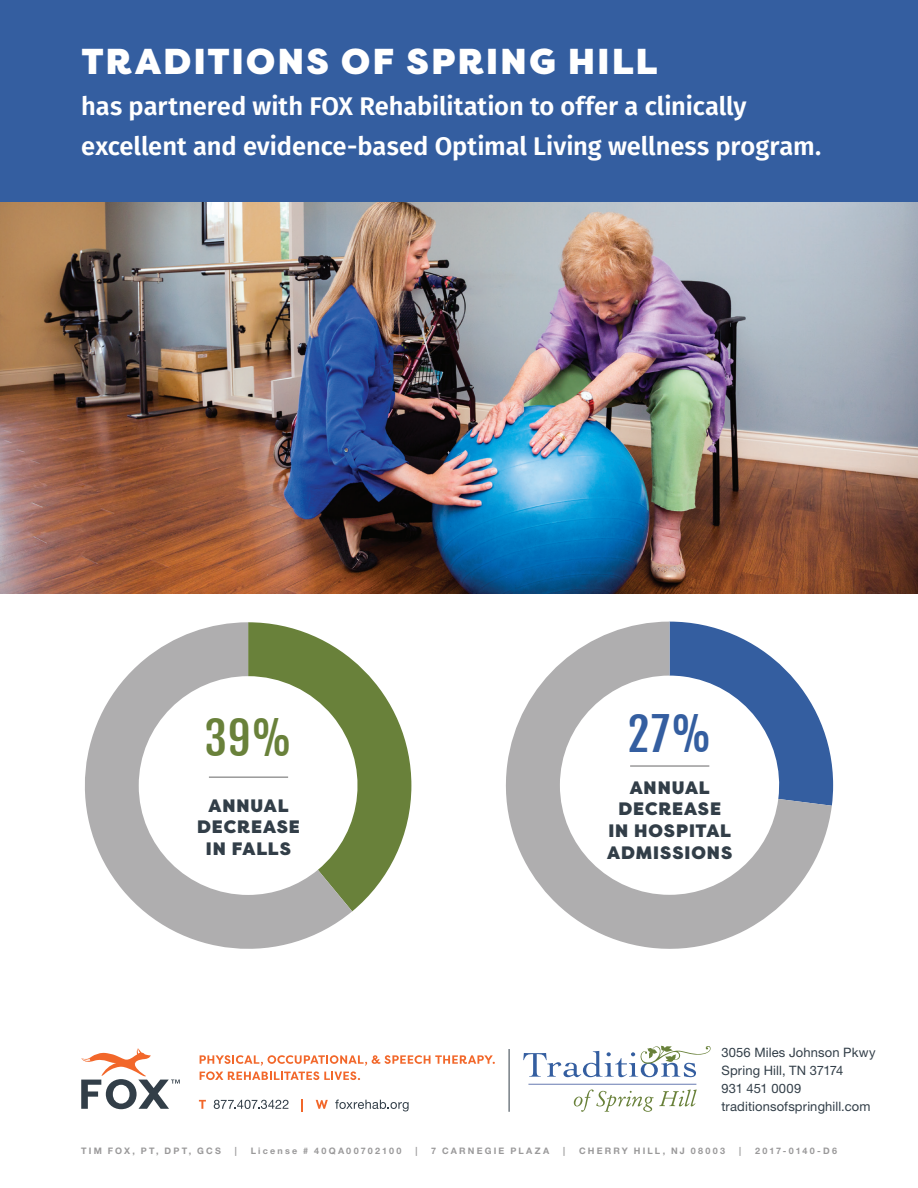
<style>
.page{position:relative;width:918px;height:1188px;background:#fff}
.page>*{position:absolute;margin:0;border:0;box-sizing:border-box;transform-origin:0 0}
.t1{font:45px "Fjalla One";color:#69813a}
.t2{font:45px "Fjalla One";color:#345ea0}
.t3{font:900 36px "Filson Pro";letter-spacing:.07em;color:#fff}
.t4{font:600 25.5px/40.5px "Fira Sans";letter-spacing:-.005em;color:#fff}
.t5{font:900 18px/21.6px "Filson Pro";letter-spacing:.05em;color:#323e48;text-align:center}
.t6{font:12.9px/17.9px "Helvetica Neue LT Std";letter-spacing:.01em;color:#323e48}
.t7{font:700 9px "Helvetica Neue LT Std";letter-spacing:.245em;color:#9a999a}
</style>
<div class="page">
<div style="left:0;top:0;width:918px;height:202px;background:#345ea0"></div>
<img style="left:0;top:202px;width:918px;height:392px">
<svg style="left:352px;top:659px;width:59px;height:252px;fill:#69813a"></svg>
<svg style="left:85px;top:622px;width:267px;height:327px"></svg>
<hr style="left:209px;top:776px;width:79px;height:2px;background:#9a999a">
<svg style="left:506px;top:622px;width:326px;height:327px"></svg>
<hr style="left:630px;top:765px;width:79px;height:2px;background:#9a999a">
<hr style="left:509px;top:1049px;width:1px;height:63px;background:#323e48">
<svg style="left:81px;top:1048px;width:99px;height:61px"></svg>
<svg style="left:200px;top:1055px;width:295px;height:25px"></svg>
<svg style="left:199px;top:1100px;width:7px;height:9px"></svg>
<svg style="left:214px;top:1100px;width:75px;height:9px"></svg>
<svg style="left:302px;top:1099px;width:1px;height:13px"></svg>
<svg style="left:316px;top:1100px;width:12px;height:9px"></svg>
<svg style="left:335px;top:1100px;width:74px;height:11px"></svg>
<hr style="left:528px;top:1084px;width:168px;height:1px;background:#6679b1">
<svg style="left:523px;top:1046px;width:188px;height:31px"></svg>
<svg style="left:574px;top:1090px;width:123px;height:22px"></svg>
<h2 class="t3" style="left:82px;top:39px;width:577px">TRADITIONS OF SPRING HILL</h2>
<p class="t4" style="left:81px;top:86px;width:741px">has partnered with FOX Rehabilitation to offer a clinically excellent and evidence-based Optimal Living wellness program.</p>
<h1 class="t1" style="left:205px;top:711px;width:89px">39%</h1>
<p class="t5" style="left:197px;top:795px;width:104px">ANNUAL<br>DECREASE<br>IN FALLS</p>
<h1 class="t2" style="left:628px;top:707px;width:86px">27%</h1>
<p class="t5" style="left:607px;top:777px;width:127px">ANNUAL<br>DECREASE<br>IN HOSPITAL<br>ADMISSIONS</p>
<p class="t6" style="left:721px;top:1043px;width:156px">3056 Miles Johnson Pkwy<br>Spring Hill, TN 37174<br>931 451 0009 traditionsofspringhill.com</p>
<p class="t7" style="left:81px;top:1145px;width:141px">TIM FOX, PT, DPT, GCS</p>
<p class="t7" style="left:235px;top:1145px;width:4px">|</p>
<p class="t7" style="left:251px;top:1145px;width:152px">License # 40QA00702100</p>
<p class="t7" style="left:415px;top:1145px;width:4px">|</p>
<p class="t7" style="left:431px;top:1145px;width:119px">7 CARNEGIE PLAZA</p>
<p class="t7" style="left:563px;top:1145px;width:4px">|</p>
<p class="t7" style="left:579px;top:1145px;width:148px">CHERRY HILL, NJ 08003</p>
<p class="t7" style="left:739px;top:1145px;width:4px">|</p>
<p class="t7" style="left:755px;top:1145px;width:83px">2017-0140-D6</p>
</div>
